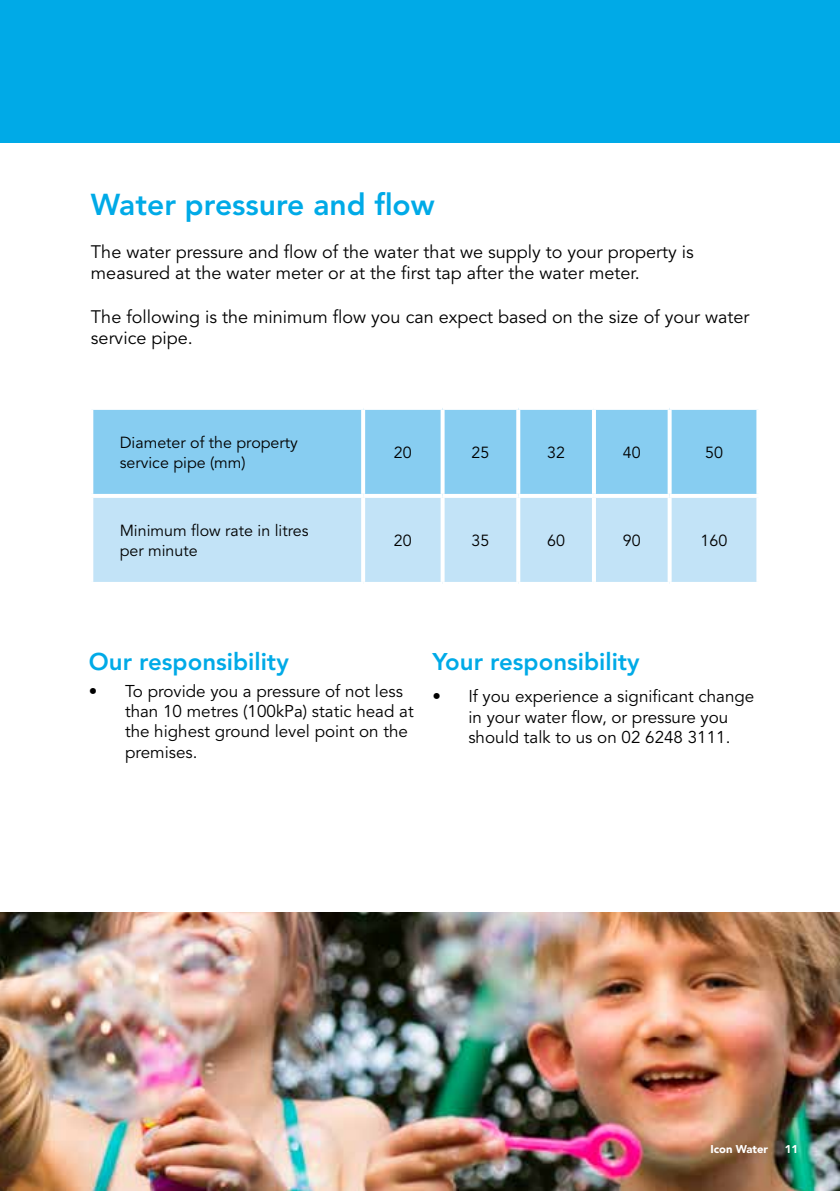
<style>
.page{position:relative;width:840px;height:1191px;background:#fff}
.page>*{position:absolute;margin:0;border:0;box-sizing:border-box;transform-origin:0 0}
.t1{font:800 30px "Avenir LT Std";color:#00aae7}
.t2{font:800 24px "Avenir LT Std";color:#00aae7}
.t3{font:18px/21.6px "Avenir LT Std";color:#000}
.t4{font:17px/20.4px "Avenir LT Std";color:#000}
.t5{font:16px/19.2px "Avenir LT Std";color:#000}
.t6{font:900 11.2px "Avenir LT Std";color:#fff}
</style>
<div class="page">
<div style="left:0;top:0;width:839px;height:142px;background:#00aae7"></div>
<img style="left:0;top:912px;width:839px;height:279px">
<div style="left:93px;top:410px;width:663px;height:84px;background:#87cdf1"></div>
<div style="left:93px;top:498px;width:663px;height:84px;background:#c2e3f7"></div>
<svg style="left:92px;top:409px;width:271px;height:1px"></svg>
<svg style="left:363px;top:408px;width:79px;height:2px"></svg>
<svg style="left:361px;top:410px;width:4px;height:84px"></svg>
<svg style="left:442px;top:408px;width:76px;height:2px"></svg>
<svg style="left:440px;top:410px;width:4px;height:84px"></svg>
<svg style="left:518px;top:408px;width:75px;height:2px"></svg>
<svg style="left:516px;top:410px;width:4px;height:84px"></svg>
<svg style="left:593px;top:409px;width:76px;height:1px"></svg>
<svg style="left:591px;top:410px;width:4px;height:84px"></svg>
<svg style="left:669px;top:408px;width:89px;height:2px"></svg>
<svg style="left:667px;top:410px;width:4px;height:84px"></svg>
<svg style="left:756px;top:410px;width:1px;height:84px"></svg>
<hr style="left:361px;top:498px;width:4px;height:84px;background:#fff">
<svg style="left:440px;top:498px;width:4px;height:84px"></svg>
<svg style="left:516px;top:498px;width:4px;height:84px"></svg>
<svg style="left:591px;top:498px;width:4px;height:84px"></svg>
<svg style="left:667px;top:498px;width:4px;height:84px"></svg>
<svg style="left:756px;top:498px;width:1px;height:84px"></svg>
<h1 class="t1" style="left:91px;top:186px;width:345px">Water pressure and flow</h1>
<p class="t3" style="left:91px;top:241px;width:604px">The water pressure and flow of the water that we supply to your property is measured at the water meter or at the first tap after the water meter.</p>
<p class="t3" style="left:91px;top:306px;width:659px">The following is the minimum flow you can expect based on the size of your water service pipe.</p>
<p class="t5" style="left:120px;top:434px;width:180px">Diameter of the property service pipe (mm)</p>
<p class="t5" style="left:394px;top:443px;width:19px">20</p>
<p class="t5" style="left:471px;top:443px;width:19px">25</p>
<p class="t5" style="left:547px;top:443px;width:19px">32</p>
<p class="t5" style="left:622px;top:443px;width:19px">40</p>
<p class="t5" style="left:704px;top:443px;width:19px">50</p>
<p class="t5" style="left:120px;top:522px;width:190px">Minimum flow rate in litres per minute</p>
<p class="t5" style="left:394px;top:531px;width:19px">20</p>
<p class="t5" style="left:471px;top:531px;width:19px">35</p>
<p class="t5" style="left:547px;top:531px;width:19px">60</p>
<p class="t5" style="left:622px;top:531px;width:19px">90</p>
<p class="t5" style="left:700px;top:531px;width:28px">160</p>
<h2 class="t2" style="left:89px;top:648px;width:201px">Our responsibility</h2>
<p class="t4" style="left:125px;top:681px;width:290px;text-indent:-36px">• To provide you a pressure of not less than 10 metres (100kPa) static head at the highest ground level point on the premises.</p>
<h2 class="t2" style="left:432px;top:648px;width:209px">Your responsibility</h2>
<p class="t4" style="left:468px;top:686px;width:287px;text-indent:-36px">• If you experience a significant change in your water flow, or pressure you should talk to us on 02 6248 3111.</p>
<p class="t6" style="left:710px;top:1142px;width:59px">Icon Water</p>
<p class="t6" style="left:784px;top:1142px;width:15px">11</p>
</div>
